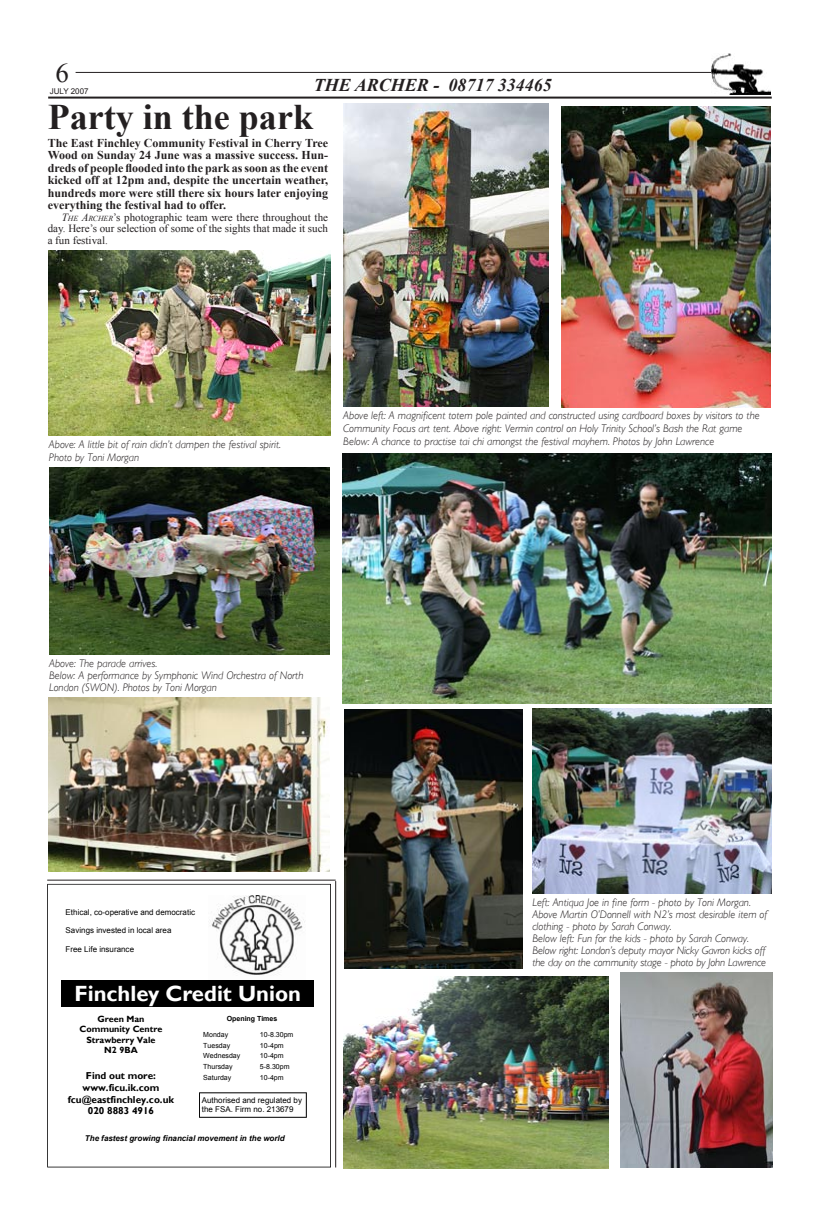
<style>
.page{position:relative;width:820px;height:1225px;background:#fff}
.page>*{position:absolute;margin:0;border:0;box-sizing:border-box;transform-origin:0 0}
.Headline_2{font:700 36px "Times New Roman";color:#231f20}
.t1{font:27px "Times New Roman";color:#231f20}
.t2{font:700 22px "Gill Sans";color:#fff}
.t3{font:italic 700 18px "Times New Roman";color:#231f20}
.Lead_Para{font:700 12px/12.5px "Times New Roman";color:#231f20;text-align:justify}
.t4{font:italic 300 11px/12px "Gill Sans";color:#231f20}
.body_text{font:11px/11.5px "Times New Roman";color:#231f20;text-align:justify}
.t5{font:700 10px/11.6px "Gill Sans";color:#000;text-align:center}
.t6{font:700 9px/10.4px "Gill Sans";color:#000;text-align:center}
.t7{font:8px/9.2px "Arial";color:#000}
.t8{font:italic 700 8px "Arial";color:#000}
.t9{font:8px "Arial";color:#231f20}
.t10{font:7px "Arial";color:#000}
.t11{font:700 7px "Arial";color:#000}
.s1{font-style:italic}
.s2{font-style:italic;font-size:7.7px}
</style>
<div class="page">
<hr style="left:76px;top:72px;width:640px;height:1px;background:#231f20">
<hr style="left:48px;top:97px;width:723px;height:2px;background:#231f20">
<img style="left:711px;top:54px;width:59px;height:40px">
<svg style="left:47px;top:884px;width:284px;height:283px"></svg>
<div style="left:61px;top:980px;width:253px;height:27px;background:#000"></div>
<div style="left:64px;top:1014px;width:114px;height:54px;background:#fff"></div>
<div style="left:64px;top:1071px;width:114px;height:48px;background:#fff"></div>
<svg style="left:199px;top:1092px;width:108px;height:25px"></svg>
<img style="left:209px;top:895px;width:96px;height:84px">
<hr style="left:47px;top:879px;width:288px;height:1px;background:#231f20">
<hr style="left:335px;top:881px;width:1px;height:286px;background:#231f20">
<img style="left:344px;top:709px;width:178px;height:259px">
<img style="left:343px;top:976px;width:264px;height:192px">
<img style="left:532px;top:708px;width:239px;height:185px">
<img style="left:620px;top:972px;width:152px;height:195px">
<img style="left:49px;top:467px;width:280px;height:188px">
<img style="left:49px;top:697px;width:281px;height:174px">
<img style="left:343px;top:103px;width:205px;height:304px">
<img style="left:342px;top:454px;width:429px;height:249px">
<img style="left:49px;top:251px;width:281px;height:185px">
<img style="left:561px;top:106px;width:209px;height:301px">
<p class="t1" style="left:56px;top:55px;width:15px">6</p>
<p class="t9" style="left:50px;top:86px;width:40px">JULY 2007</p>
<p class="t3" style="left:314px;top:73px;width:239px">THE ARCHER - 08717 334465</p>
<p class="Headline_2" style="left:48px;top:92px;width:266px">Party in the park</p>
<p class="Lead_Para" style="left:48px;top:136px;width:282px">The East Finchley Community Festival in Cherry Tree Wood on Sunday 24 June was a massive success. Hun&shy;dreds of people flooded into the park as soon as the event kicked off at 12pm and, despite the uncertain weather, hundreds more were still there six hours later enjoying everything the festival had to offer.</p>
<p class="body_text" style="left:48px;top:211px;width:282px;text-indent:14px"><span class="s1">T</span><span class="s2">HE</span> <span class="s1">A</span><span class="s2">RCHER</span>’s photographic team were there throughout the day. Here’s our selection of some of the sights that made it such a fun festival.</p>
<p class="t4" style="left:49px;top:438px;width:233px">Above: A little bit of rain didn’t dampen the festival spirit.</p>
<p class="t4" style="left:49px;top:451px;width:92px">Photo by Toni Morgan</p>
<p class="t4" style="left:343px;top:409px;width:418px;line-height:13.2px">Above left: A magnificent totem pole painted and constructed using cardboard boxes by visitors to the<br>Community Focus art tent. Above right: Vermin control on Holy Trinity School’s Bash the Rat game</p>
<p class="t4" style="left:343px;top:436px;width:372px">Below: A chance to practise tai chi amongst the festival mayhem. Photos by John Lawrence</p>
<p class="t4" style="left:49px;top:658px;width:109px">Above: The parade arrives.</p>
<p class="t4" style="left:49px;top:670px;width:256px">Below: A performance by Symphonic Wind Orchestra of North<br>London (SWON). Photos by Toni Morgan</p>
<p class="t7" style="left:66px;top:907px;width:131px">Ethical, co-operative and democratic</p>
<p class="t7" style="left:66px;top:925px;width:107px">Savings invested in local area</p>
<p class="t7" style="left:66px;top:944px;width:70px">Free Life insurance</p>
<p class="t2" style="left:74px;top:980px;width:228px">Finchley Credit Union</p>
<p class="t6" style="left:79px;top:1013px;width:84px">Green Man<br>Community Centre<br>Strawberry Vale<br>N2 9BA</p>
<p class="t5" style="left:68px;top:1070px;width:108px">Find out more: www.ficu.ik.com fcu@eastfinchley.co.uk<br>020 8883 4916</p>
<p class="t11" style="left:227px;top:1013px;width:52px">Opening Times</p>
<p class="t10" style="left:203px;top:1030px;width:26px">Monday</p>
<p class="t10" style="left:260px;top:1030px;width:35px">10-8.30pm</p>
<p class="t10" style="left:203px;top:1040px;width:28px">Tuesday</p>
<p class="t10" style="left:260px;top:1040px;width:25px">10-4pm</p>
<p class="t10" style="left:203px;top:1051px;width:38px">Wednesday</p>
<p class="t10" style="left:260px;top:1051px;width:25px">10-4pm</p>
<p class="t10" style="left:203px;top:1061px;width:31px">Thursday</p>
<p class="t10" style="left:260px;top:1061px;width:31px">5-8.30pm</p>
<p class="t10" style="left:203px;top:1072px;width:30px">Saturday</p>
<p class="t10" style="left:260px;top:1072px;width:25px">10-4pm</p>
<p class="t7" style="left:202px;top:1095px;width:102px">Authorised and regulated by the FSA. Firm no. 213679</p>
<p class="t8" style="left:85px;top:1132px;width:201px">The fastest growing financial movement in the world</p>
<p class="t4" style="left:532px;top:896px;width:220px">Left: Antiqua Joe in fine form - photo by Toni Morgan.</p>
<p class="t4" style="left:532px;top:908px;width:236px">Above Martin O’Donnell with N2’s most desirable item of clothing - photo by Sarah Conway.</p>
<p class="t4" style="left:532px;top:932px;width:218px">Below left: Fun for the kids - photo by Sarah Conway.</p>
<p class="t4" style="left:532px;top:944px;width:235px">Below right: London’s deputy mayor Nicky Gavron kicks off the day on the community stage - photo by John Lawrence</p>
</div>
